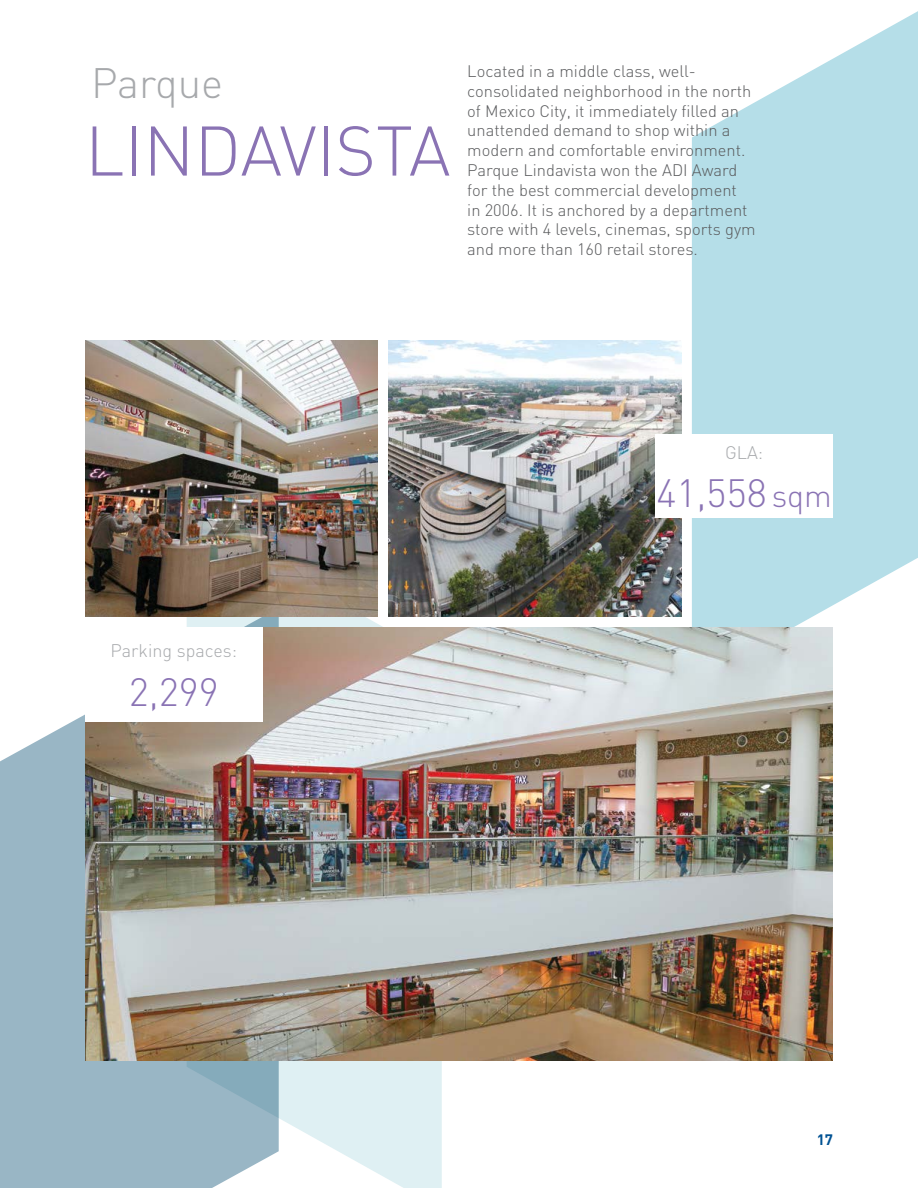
<style>
.page{position:relative;width:918px;height:1188px;background:#fff}
.page>*{position:absolute;margin:0;border:0;box-sizing:border-box;transform-origin:0 0}
.t1{font:300 69px "DIN";color:#8a73b4}
.t2{font:300 42px "DIN";color:#a7a9ac}
.t3{font:300 39px "DIN";color:#8a73b4}
.t4{font:300 18px "DIN";color:#a7a9ac}
.t5{font:300 16.5px/19.8px "DIN";color:#58595b}
.t6{font:700 15px "DIN";color:#005293}
.s1{font-size:31.5px}
</style>
<div class="page">
<svg style="left:0;top:617px;width:187px;height:571px;fill:#99b6c5"></svg>
<svg style="left:187px;top:617px;width:255px;height:571px;fill:#dff0f3"></svg>
<svg style="left:692px;top:11px;width:226px;height:616px;fill:#b5dee8"></svg>
<img style="left:85px;top:627px;width:748px;height:433px">
<div style="left:85px;top:627px;width:178px;height:95px;background:#fff"></div>
<img style="left:85px;top:340px;width:293px;height:277px">
<img style="left:388px;top:340px;width:293px;height:277px">
<div style="left:655px;top:434px;width:178px;height:83px;background:#fff"></div>
<h2 class="t2" style="left:91px;top:57px;width:134px">Parque</h2>
<h1 class="t1" style="left:85px;top:108px;width:367px">LINDAVISTA</h1>
<p class="t5" style="left:467px;top:61px;width:290px">Located in a middle class, well&shy;consolidated neighborhood in the north of Mexico City, it immediately filled an unattended demand to shop within a modern and comfortable environment.<br>Parque Lindavista won the ADI Award for the best commercial development<br>in 2006. It is anchored by a department store with 4 levels, cinemas, sports gym and more than 160 retail stores.</p>
<p class="t4" style="left:111px;top:640px;width:128px">Parking spaces:</p>
<h3 class="t3" style="left:129px;top:668px;width:92px">2,299</h3>
<p class="t4" style="left:725px;top:441px;width:40px">GLA:</p>
<h3 class="t3" style="left:657px;top:469px;width:177px">41,558<span class="s1">sqm</span></h3>
<p class="t6" style="left:817px;top:1130px;width:18px">17</p>
</div>
